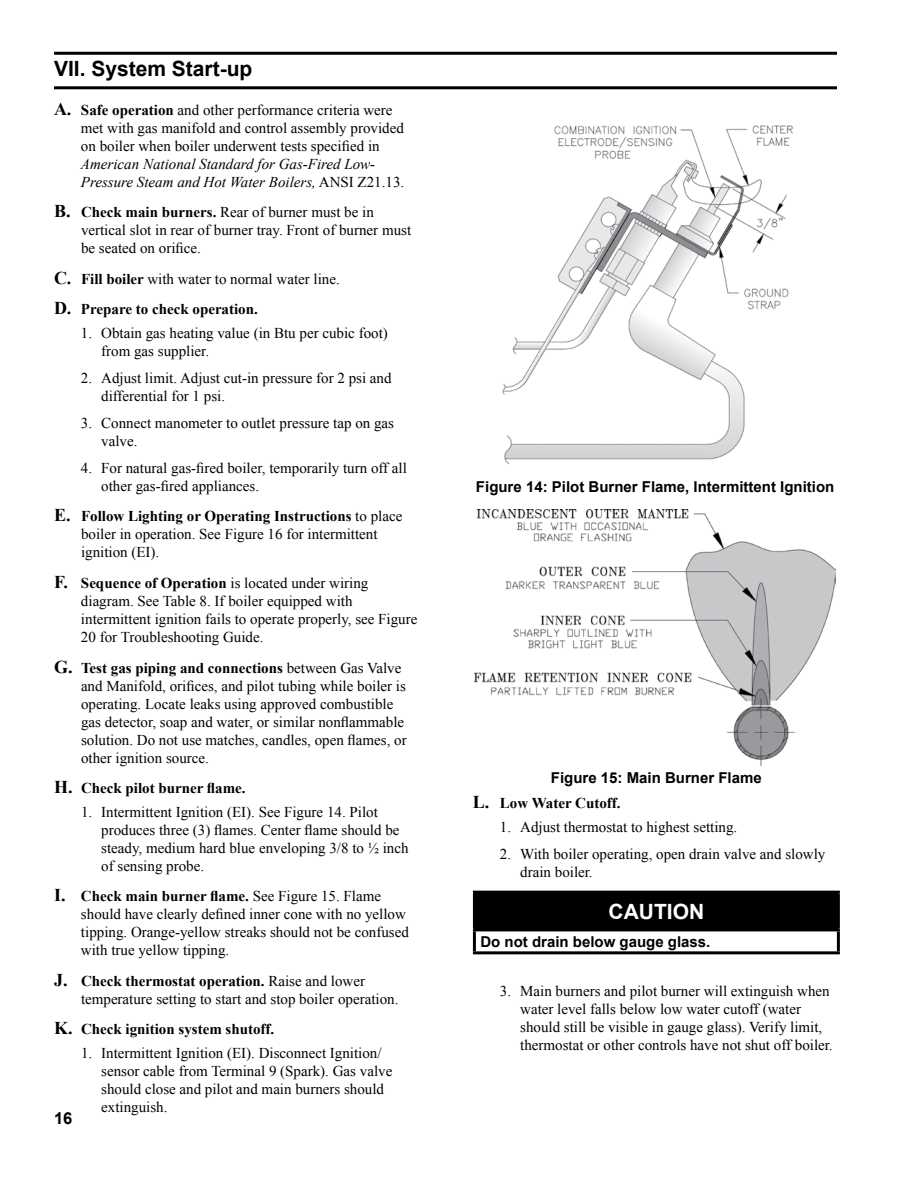
<style>
.page{position:relative;width:918px;height:1188px;background:#fff}
.page>*{position:absolute;margin:0;border:0;box-sizing:border-box;transform-origin:0 0}
.t1{font:700 21px "Arial";color:#000}
.t2{font:700 21px "Arial";color:#fff}
.t3{font:700 16.5px "Arial";color:#000}
.t4{font:15px/18px "Times New Roman";color:#000}
.t5{font:700 15px/30.6px "Times New Roman";color:#000}
.t6{font:700 15px "Arial";color:#000}
.t7{font:italic 15px/18px "Times New Roman";color:#000}
.s1{font-weight:700;font-size:18px}
.s2{font-weight:700}
.s3{font-style:normal}
.s4{font-size:18px}
.s5{font-weight:400}
</style>
<div class="page">
<hr style="left:54px;top:52px;width:783px;height:3px;background:#000">
<hr style="left:54px;top:86px;width:783px;height:3px;background:#000">
<img style="left:502px;top:125px;width:291px;height:340px">
<div style="left:474px;top:892px;width:364px;height:38px;background:#000"></div>
<hr style="left:473px;top:891px;width:367px;height:3px;background:#000">
<hr style="left:473px;top:894px;width:3px;height:34px;background:#000">
<hr style="left:837px;top:894px;width:3px;height:34px;background:#000">
<hr style="left:473px;top:928px;width:367px;height:3px;background:#000">
<hr style="left:473px;top:931px;width:3px;height:20px;background:#000">
<hr style="left:837px;top:931px;width:3px;height:20px;background:#000">
<hr style="left:473px;top:951px;width:367px;height:3px;background:#000">
<img style="left:475px;top:509px;width:361px;height:256px">
<h1 class="t1" style="left:54px;top:54px;width:200px">VII. System Start-up</h1>
<p class="t4" style="left:81px;top:100px;width:324px;text-indent:-27px"><span class="s1">A.</span> <span class="s2">Safe operation</span> and other performance criteria were met with gas manifold and control assembly provided on boiler when boiler underwent tests specified in</p>
<p class="t7" style="left:81px;top:154px;width:325px">American National Standard for Gas-Fired Low-<br>Pressure Steam and Hot Water Boilers, <span class="s3">ANSI Z21.13.</span></p>
<p class="t4" style="left:81px;top:203px;width:332px;text-indent:-27px"><span class="s1">B.</span> <span class="s2">Check main burners.</span> Rear of burner must be in vertical slot in rear of burner tray. Front of burner must be seated on orifice.</p>
<p class="t5" style="left:54px;top:263px;width:287px"><span class="s4">C.</span> Fill boiler <span class="s5">with water to normal water line.<br></span><span class="s4">D.</span> Prepare to check operation.</p>
<p class="t4" style="left:101px;top:324px;width:288px;text-indent:-20px">1. Obtain gas heating value (in Btu per cubic foot) from gas supplier.</p>
<p class="t4" style="left:101px;top:369px;width:292px;text-indent:-20px">2. Adjust limit. Adjust cut-in pressure for 2 psi and differential for 1 psi.</p>
<p class="t4" style="left:101px;top:414px;width:294px;text-indent:-20px">3. Connect manometer to outlet pressure tap on gas valve.</p>
<p class="t4" style="left:101px;top:459px;width:307px;text-indent:-20px">4. For natural gas-fired boiler, temporarily turn off all other gas-fired appliances.</p>
<p class="t4" style="left:81px;top:507px;width:323px;text-indent:-27px"><span class="s1">E.</span> <span class="s2">Follow Lighting or Operating Instructions</span> to place boiler in operation. See Figure 16 for intermittent ignition (EI).</p>
<p class="t4" style="left:81px;top:574px;width:338px;text-indent:-27px"><span class="s1">F.</span> <span class="s2">Sequence of Operation</span> is located under wiring diagram. See Table 8. If boiler equipped with intermittent ignition fails to operate properly, see Figure 20 for Troubleshooting Guide.</p>
<p class="t4" style="left:81px;top:658px;width:327px;text-indent:-27px"><span class="s1">G.</span> <span class="s2">Test gas piping and connections</span> between Gas Valve and Manifold, orifices, and pilot tubing while boiler is operating. Locate leaks using approved combustible gas detector, soap and water, or similar nonflammable solution. Do not use matches, candles, open flames, or other ignition source.</p>
<p class="t5" style="left:54px;top:773px;width:193px"><span class="s4">H.</span> Check pilot burner flame.</p>
<p class="t4" style="left:101px;top:802px;width:309px;text-indent:-20px">1. Intermittent Ignition (EI). See Figure 14. Pilot produces three (3) flames. Center flame should be steady, medium hard blue enveloping 3/8 to ½ inch of sensing probe.</p>
<p class="t4" style="left:81px;top:887px;width:329px;text-indent:-27px"><span class="s1">I.</span> <span class="s2">Check main burner flame.</span> See Figure 15. Flame should have clearly defined inner cone with no yellow tipping. Orange-yellow streaks should not be confused with true yellow tipping.</p>
<p class="t4" style="left:81px;top:972px;width:319px;text-indent:-27px"><span class="s1">J.</span> <span class="s2">Check thermostat operation.</span> Raise and lower temperature setting to start and stop boiler operation.</p>
<p class="t5" style="left:54px;top:1014px;width:222px"><span class="s4">K.</span> Check ignition system shutoff.</p>
<p class="t4" style="left:101px;top:1044px;width:293px;text-indent:-20px">1. Intermittent Ignition (EI). Disconnect Ignition/ sensor cable from Terminal 9 (Spark). Gas valve should close and pilot and main burners should extinguish.</p>
<p class="t3" style="left:54px;top:1108px;width:20px">16</p>
<p class="t6" style="left:476px;top:477px;width:360px">Figure 14: Pilot Burner Flame, Intermittent Ignition</p>
<p class="t6" style="left:551px;top:768px;width:212px">Figure 15: Main Burner Flame</p>
<p class="t5" style="left:473px;top:788px;width:149px"><span class="s4">L.</span> Low Water Cutoff.</p>
<p class="t4" style="left:500px;top:818px;width:239px">1. Adjust thermostat to highest setting.</p>
<p class="t4" style="left:520px;top:845px;width:307px;text-indent:-20px">2. With boiler operating, open drain valve and slowly drain boiler.</p>
<h1 class="t2" style="left:609px;top:897px;width:97px">CAUTION</h1>
<p class="t6" style="left:480px;top:932px;width:232px">Do not drain below gauge glass.</p>
<p class="t4" style="left:520px;top:981px;width:314px;text-indent:-20px">3. Main burners and pilot burner will extinguish when water level falls below low water cutoff (water should still be visible in gauge glass). Verify limit, thermostat or other controls have not shut off boiler.</p>
</div>
